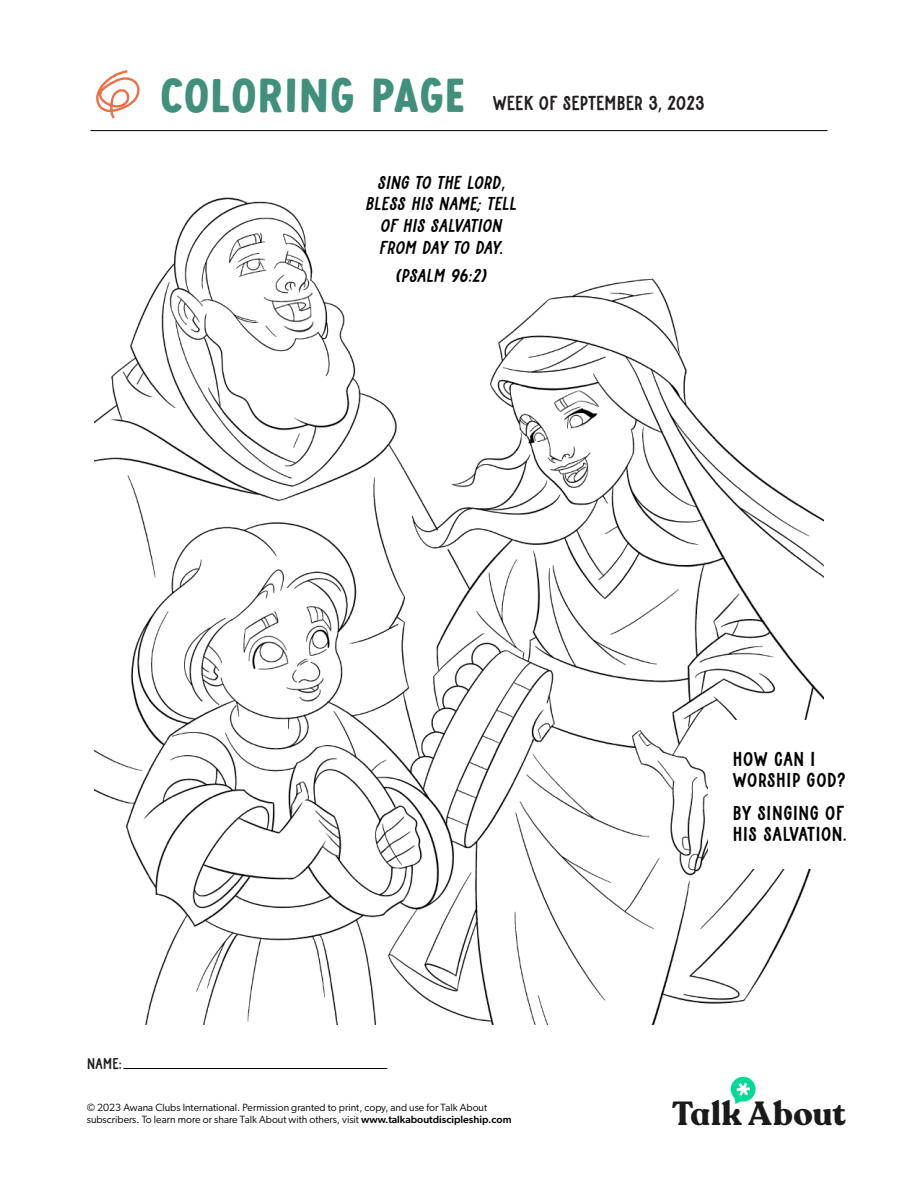
<style>
.page{position:relative;width:918px;height:1188px;background:#fff}
.page>*{position:absolute;margin:0;border:0;box-sizing:border-box;transform-origin:0 0}
.t1{font:49.5px "Motel California";letter-spacing:.005em;color:#41907b}
.t2{font:700 33.15px "Recoleta Alt";letter-spacing:.02em;color:#1a1a1a}
.t3{font:19.5px/21px "Jungle Giant Print";color:#000}
.t4{font:19.5px "Jungle Giant Print";letter-spacing:-.02em;color:#231f20}
.t5{font:italic 18px/21.6px "Jungle Giant Print";color:#000;text-align:center}
.t6{font:15px "Jungle Giant Print";color:#231f20}
.t7{font:10.5px/12.6px "Gibson";color:#000}
.s1{font-family:"Myriad Pro"}
.s2{font-family:"Myriad Pro";font-style:normal}
.s3{font-weight:500}
</style>
<div class="page">
<img style="left:95px;top:197px;width:728px;height:828px">
<div style="left:708px;top:720px;width:144px;height:149px;background:#fff"></div>
<svg style="left:730px;top:1076px;width:26px;height:28px"></svg>
<hr style="left:123px;top:1068px;width:264px;height:1px;background:#000">
<svg style="left:96px;top:70px;width:44px;height:49px"></svg>
<hr style="left:90px;top:130px;width:738px;height:1px;background:#000">
<h1 class="t1" style="left:160px;top:66px;width:307px">COLORING PAGE</h1>
<h3 class="t4" style="left:492px;top:91px;width:214px">WEEK OF SEPTEMBER 3<span class="s1">,</span> 2023</h3>
<h3 class="t5" style="left:366px;top:171px;width:152px">SING TO THE LORD<span class="s2">,<br></span>BLESS HIS NAME; TELL<br>OF HIS SALVATION<br>FROM DAY TO DAY.</h3>
<h3 class="t5" style="left:396px;top:265px;width:93px">(PSALM 96:2)</h3>
<h3 class="t6" style="left:87px;top:1054px;width:36px">NAME:</h3>
<p class="t7" style="left:87px;top:1101px;width:426px">© 2023 Awana Clubs International. Permission granted to print, copy, and use for Talk About subscribers. To learn more or share Talk About with others, visit <span class="s3">www.talkaboutdiscipleship.com</span></p>
<h3 class="t3" style="left:733px;top:748px;width:115px">HOW CAN I<br>WORSHIP GOD?</h3>
<h3 class="t3" style="left:733px;top:802px;width:115px">BY SINGING OF<br>HIS SALVATION.</h3>
<h2 class="t2" style="left:672px;top:1093px;width:175px">Talk About</h2>
</div>
